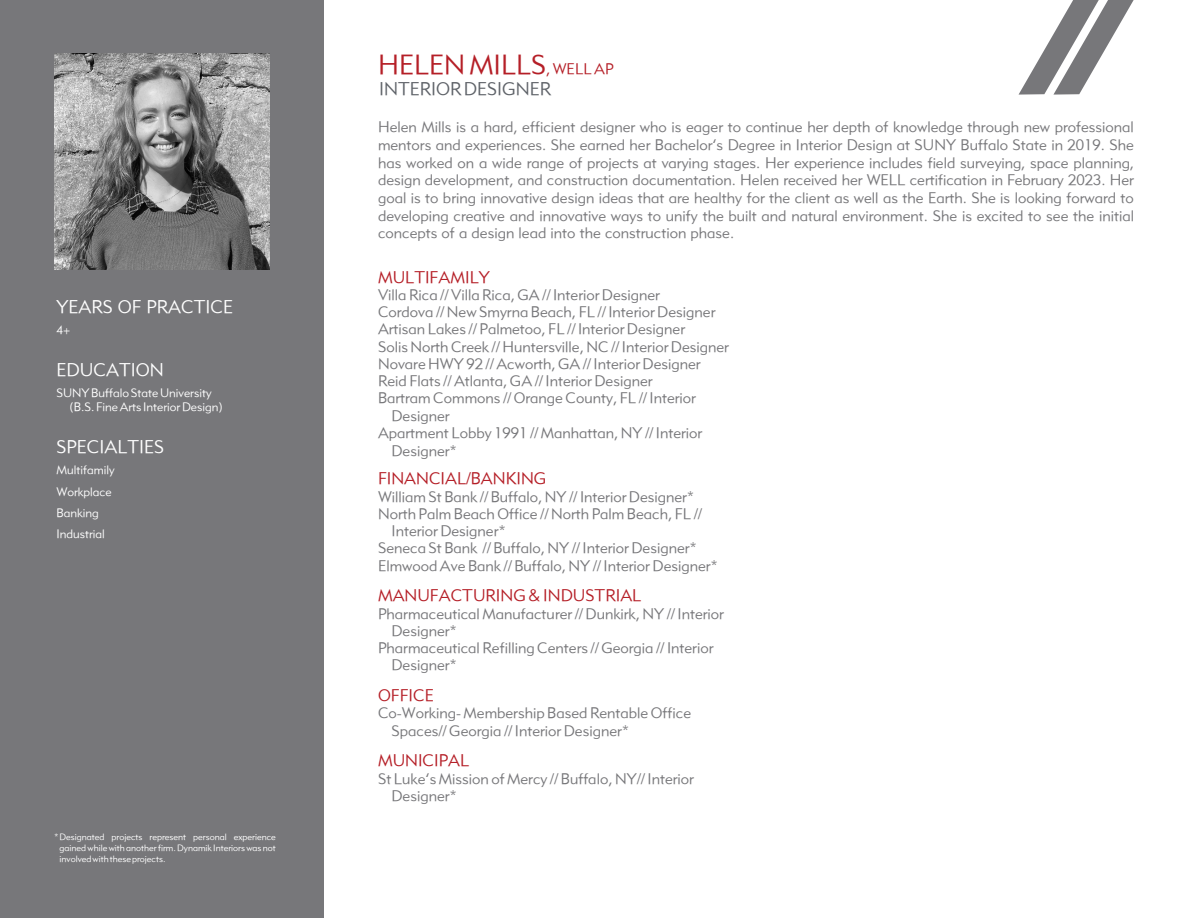
<style>
.page{position:relative;width:1188px;height:918px;background:#fff}
.page>*{position:absolute;margin:0;border:0;box-sizing:border-box;transform-origin:0 0}
.Project_Data_Title{font:27px "Metro Lite LT Two";color:#b51f27}
.Column_Headers{font:18px "Metro Lite LT Two";color:#fff}
.t1{font:18px "Metro Lite LT Two";color:#5f6369}
.Experience_Title{font:16.5px "Metro Lite LT Two";color:#b51f27}
.Project_List_Text{font:15px/17.2px "Metro Lite LT Two";color:#77777a}
.Left_Column_Data{font:12px/14.4px "Metro Lite LT Two";color:#fff}
.t2{font:9px "Metro Lite LT Two";color:#fff}
.s1{font-size:15px}
</style>
<div class="page">
<svg style="left:1019px;top:0;width:115px;height:95px"></svg>
<div style="left:0;top:0;width:324px;height:918px;background:#77777a"></div>
<img style="left:55px;top:53px;width:214px;height:216px">
<p class="Column_Headers" style="left:56px;top:296px;width:178px">YEARS OF PRACTICE</p>
<p class="Left_Column_Data" style="left:56px;top:323px;width:15px">4+</p>
<p class="Column_Headers" style="left:56px;top:359px;width:109px">EDUCATION</p>
<p class="Left_Column_Data" style="left:70px;top:386px;width:154px;text-indent:-14px">SUNY Buffalo State University (B.S. Fine Arts Interior Design)</p>
<p class="Column_Headers" style="left:56px;top:436px;width:109px">SPECIALTIES</p>
<p class="Left_Column_Data" style="left:56px;top:463px;width:60px">Multifamily</p>
<p class="Left_Column_Data" style="left:56px;top:484px;width:57px">Workplace</p>
<p class="Left_Column_Data" style="left:56px;top:505px;width:44px">Banking</p>
<p class="Left_Column_Data" style="left:56px;top:526px;width:50px">Industrial</p>
<p class="t2" style="left:54px;top:832px;width:218px">* Designated projects represent personal experience</p>
<p class="t2" style="left:213px;top:843px;width:59px">Design was not</p>
<p class="t2" style="left:60px;top:853px;width:108px">involved with these projects.</p>
<p class="t2" style="left:60px;top:843px;width:218px">gained while with another firm. Dynamik Interiors was not</p>
<p class="Project_Data_Title" style="left:378px;top:48px;width:237px">HELEN MILLS<span class="s1">, WELL AP</span></p>
<p class="t1" style="left:379px;top:78px;width:174px">INTERIOR DESIGNER</p>
<p class="Project_List_Text" style="left:378px;top:118px;width:758px;line-height:17.7px;text-align:justify">Helen Mills is a hard, efficient designer who is eager to continue her depth of knowledge through new professional mentors and experiences. She earned her Bachelor’s Degree in Interior Design at SUNY Buffalo State in 2019. She has worked on a wide range of projects at varying stages. Her experience includes field surveying, space planning, design development, and construction documentation. Helen received her WELL certification in February 2023. Her goal is to bring innovative design ideas that are healthy for the client as well as the Earth. She is looking forward to developing creative and innovative ways to unify the built and natural environment. She is excited to see the initial concepts of a design lead into the construction phase.</p>
<p class="Experience_Title" style="left:378px;top:267px;width:113px">MULTIFAMILY</p>
<p class="Project_List_Text" style="left:378px;top:286px;width:284px">Villa Rica // Villa Rica, GA // Interior Designer</p>
<p class="Project_List_Text" style="left:378px;top:303px;width:339px">Cordova // New Smyrna Beach, FL // Interior Designer</p>
<p class="Project_List_Text" style="left:378px;top:320px;width:309px">Artisan Lakes // Palmetoo, FL // Interior Designer</p>
<p class="Project_List_Text" style="left:378px;top:338px;width:352px">Solis North Creek // Huntersville, NC // Interior Designer</p>
<p class="Project_List_Text" style="left:378px;top:355px;width:324px">Novare HWY 92 // Acworth, GA // Interior Designer</p>
<p class="Project_List_Text" style="left:378px;top:372px;width:276px">Reid Flats // Atlanta, GA // Interior Designer</p>
<p class="Project_List_Text" style="left:392px;top:389px;width:306px;text-indent:-14px">Bartram Commons // Orange County, FL // Interior<br>Designer</p>
<p class="Project_List_Text" style="left:392px;top:423px;width:312px;line-height:18px;text-indent:-14px">Apartment Lobby 1991 // Manhattan, NY // Interior<br>Designer*</p>
<p class="Experience_Title" style="left:378px;top:469px;width:170px">FINANCIAL/BANKING</p>
<p class="Project_List_Text" style="left:378px;top:488px;width:318px">William St Bank // Buffalo, NY // Interior Designer*</p>
<p class="Project_List_Text" style="left:392px;top:505px;width:312px;text-indent:-14px">North Palm Beach Office // North Palm Beach, FL //<br>Interior Designer*</p>
<p class="Project_List_Text" style="left:378px;top:539px;width:321px">Seneca St Bank // Buffalo, NY // Interior Designer*</p>
<p class="Project_List_Text" style="left:378px;top:557px;width:342px">Elmwood Ave Bank // Buffalo, NY // Interior Designer*</p>
<p class="Experience_Title" style="left:378px;top:586px;width:265px">MANUFACTURING &amp; INDUSTRIAL</p>
<p class="Project_List_Text" style="left:392px;top:605px;width:334px;text-indent:-14px">Pharmaceutical Manufacturer // Dunkirk, NY // Interior<br>Designer*</p>
<p class="Project_List_Text" style="left:392px;top:639px;width:323px;text-indent:-14px">Pharmaceutical Refilling Centers // Georgia // Interior<br>Designer*</p>
<p class="Experience_Title" style="left:378px;top:685px;width:57px">OFFICE</p>
<p class="Project_List_Text" style="left:392px;top:704px;width:301px;text-indent:-14px">Co-Working- Membership Based Rentable Office<br>Spaces// Georgia // Interior Designer*</p>
<p class="Experience_Title" style="left:378px;top:751px;width:93px">MUNICIPAL</p>
<p class="Project_List_Text" style="left:392px;top:770px;width:304px;text-indent:-14px">St Luke’s Mission of Mercy // Buffalo, NY// Interior<br>Designer*</p>
</div>
